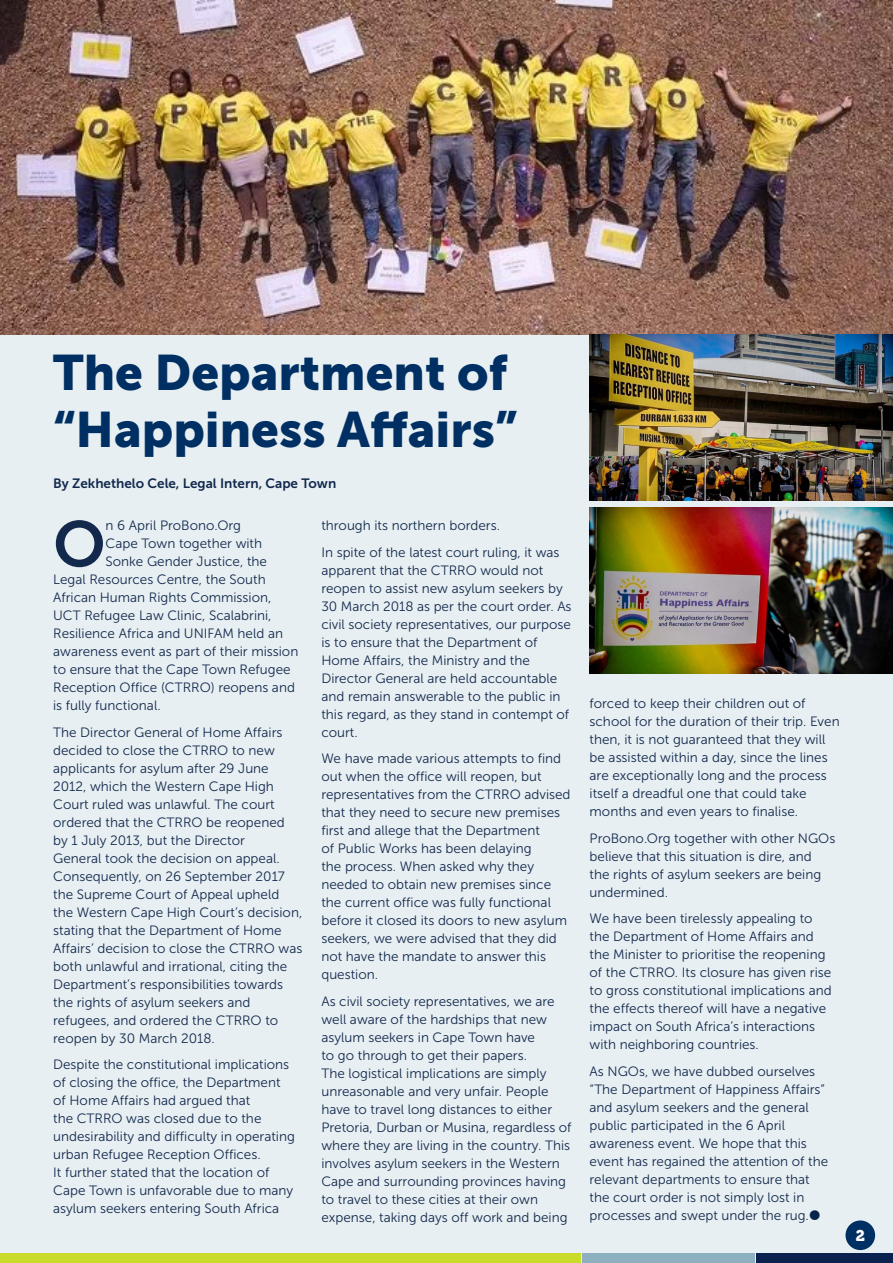
<style>
.page{position:relative;width:893px;height:1263px;background:#fff}
.page>*{position:absolute;margin:0;border:0;box-sizing:border-box;transform-origin:0 0}
.t1{font:64.2px "Museo Sans 700";color:#12294d}
.t2{font:49.5px/57px "Museo Sans 900";color:#003063}
.t3{font:15.45px "Museo 900";color:#fff}
.t4{font:13.5px/18px "Museo Sans 300";color:#12294d}
.t5{font:13.5px "Museo Sans 700";color:#12294d}
</style>
<div class="page">
<div style="left:0;top:0;width:892px;height:1263px;background:#e8eff2"></div>
<div style="left:0;top:1254px;width:580px;height:9px;background:#cadb2a"></div>
<div style="left:757px;top:1254px;width:136px;height:9px;background:#0a214f"></div>
<div style="left:583px;top:1254px;width:172px;height:9px;background:#8cb0bf"></div>
<div style="left:845px;top:1220px;width:30px;height:30px;background:#003063;border-radius:50%"></div>
<img style="left:0;top:0;width:893px;height:334px">
<img style="left:590px;top:507px;width:303px;height:166px">
<img style="left:590px;top:334px;width:303px;height:166px">
<h2 class="t2" style="left:53px;top:344px;width:466px">The Department of “Happiness Affairs”</h2>
<p class="t5" style="left:53px;top:476px;width:285px">By Zekhethelo Cele, Legal Intern, Cape Town</p>
<h1 class="t1" style="left:53px;top:508px;width:54px">O</h1>
<p class="t4" style="left:106px;top:517px;width:137px">n 6 April ProBono.Org</p>
<p class="t4" style="left:106px;top:535px;width:158px">Cape Town together with</p>
<p class="t4" style="left:106px;top:553px;width:163px">Sonke Gender Justice, the</p>
<p class="t4" style="left:53px;top:571px;width:214px">Legal Resources Centre, the South</p>
<p class="t4" style="left:53px;top:589px;width:220px">African Human Rights Commission,</p>
<p class="t4" style="left:53px;top:607px;width:220px">UCT Refugee Law Clinic, Scalabrini,</p>
<p class="t4" style="left:53px;top:625px;width:231px">Resilience Africa and UNIFAM held an</p>
<p class="t4" style="left:53px;top:643px;width:247px">awareness event as part of their mission</p>
<p class="t4" style="left:53px;top:661px;width:239px">to ensure that the Cape Town Refugee</p>
<p class="t4" style="left:53px;top:679px;width:243px">Reception Office (CTRRO) reopens and</p>
<p class="t4" style="left:53px;top:697px;width:109px">is fully functional.</p>
<p class="t4" style="left:53px;top:723px;width:251px">The Director General of Home Affairs decided to close the CTRRO to new applicants for asylum after 29 June 2012, which the Western Cape High Court ruled was unlawful. The court ordered that the CTRRO be reopened by 1 July 2013, but the Director<br>General took the decision on appeal.<br>Consequently, on 26 September 2017 the Supreme Court of Appeal upheld the Western Cape High Court’s decision, stating that the Department of Home Affairs’ decision to close the CTRRO was both unlawful and irrational, citing the Department’s responsibilities towards the rights of asylum seekers and refugees, and ordered the CTRRO to reopen by 30 March 2018.</p>
<p class="t4" style="left:53px;top:1056px;width:243px">Despite the constitutional implications of closing the office, the Department of Home Affairs had argued that<br>the CTRRO was closed due to the undesirability and difficulty in operating urban Refugee Reception Offices.<br>It further stated that the location of Cape Town is unfavorable due to many asylum seekers entering South Africa</p>
<p class="t4" style="left:321px;top:512px;width:240px;line-height:26.5px">through its northern borders.<br>In spite of the latest court ruling, it was</p>
<p class="t4" style="left:321px;top:561px;width:252px">apparent that the CTRRO would not reopen to assist new asylum seekers by 30 March 2018 as per the court order. As civil society representatives, our purpose is to ensure that the Department of Home Affairs, the Ministry and the Director General are held accountable and remain answerable to the public in this regard, as they stand in contempt of court.</p>
<p class="t4" style="left:321px;top:750px;width:251px">We have made various attempts to find out when the office will reopen, but representatives from the CTRRO advised that they need to secure new premises first and allege that the Department<br>of Public Works has been delaying<br>the process. When asked why they needed to obtain new premises since the current office was fully functional before it closed its doors to new asylum seekers, we were advised that they did not have the mandate to answer this question.</p>
<p class="t4" style="left:321px;top:992px;width:252px">As civil society representatives, we are well aware of the hardships that new asylum seekers in Cape Town have<br>to go through to get their papers.<br>The logistical implications are simply unreasonable and very unfair. People have to travel long distances to either Pretoria, Durban or Musina, regardless of where they are living in the country. This involves asylum seekers in the Western Cape and surrounding provinces having to travel to these cities at their own expense, taking days off work and being</p>
<p class="t4" style="left:590px;top:695px;width:252px">forced to keep their children out of school for the duration of their trip. Even then, it is not guaranteed that they will be assisted within a day, since the lines are exceptionally long and the process itself a dreadful one that could take months and even years to finalise.</p>
<p class="t4" style="left:590px;top:829px;width:247px">ProBono.Org together with other NGOs believe that this situation is dire, and<br>the rights of asylum seekers are being undermined.</p>
<p class="t4" style="left:590px;top:910px;width:244px">We have been tirelessly appealing to the Department of Home Affairs and the Minister to prioritise the reopening of the CTRRO. Its closure has given rise to gross constitutional implications and the effects thereof will have a negative impact on South Africa’s interactions with neighboring countries.</p>
<p class="t4" style="left:590px;top:1062px;width:240px">As NGOs, we have dubbed ourselves “The Department of Happiness Affairs” and asylum seekers and the general public participated in the 6 April awareness event. We hope that this event has regained the attention of the relevant departments to ensure that the court order is not simply lost in processes and swept under the rug.</p>
<p class="t3" style="left:856px;top:1226px;width:11px">2</p>
</div>
